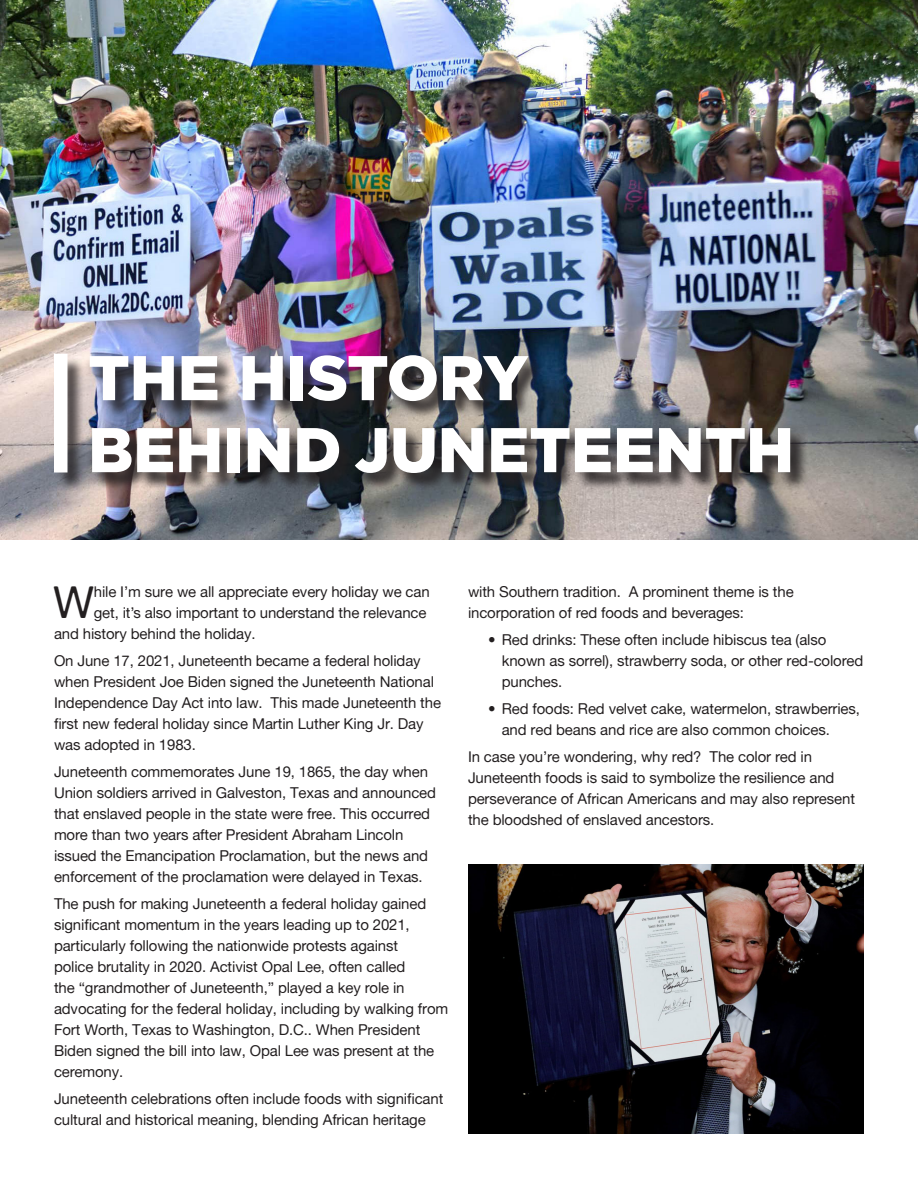
<style>
.page{position:relative;width:918px;height:1188px;background:#fff}
.page>*{position:absolute;margin:0;border:0;box-sizing:border-box;transform-origin:0 0}
.t1{font:900 63px "Gotham";color:#fff}
.Body{font:44.4px "Alte Haas Grotesk";color:#231f20}
.Body-2{font:15px/21px "Alte Haas Grotesk";letter-spacing:-.01em;color:#231f20}
</style>
<div class="page">
<img style="left:0;top:0;width:918px;height:540px">
<div style="left:56px;top:356px;width:753px;height:136px;background:#231f20;opacity:.75"></div>
<div style="left:83px;top:349px;width:724px;height:141px;background:#231f20;opacity:.56"></div>
<div style="left:54px;top:354px;width:14px;height:118px;background:#fff"></div>
<img style="left:468px;top:864px;width:396px;height:270px">
<h1 class="t1" style="left:88px;top:334px;width:442px">THE HISTORY</h1>
<h1 class="t1" style="left:88px;top:406px;width:707px">BEHIND JUNETEENTH</h1>
<p class="Body" style="left:53px;top:576px;width:43px">W</p>
<p class="Body-2" style="left:94px;top:581px;width:337px">hile I’m sure we all appreciate every holiday we can</p>
<p class="Body-2" style="left:94px;top:602px;width:334px">get, it’s also important to understand the relevance</p>
<p class="Body-2" style="left:54px;top:623px;width:203px">and history behind the holiday.</p>
<p class="Body-2" style="left:54px;top:650px;width:389px">On June 17, 2021, Juneteenth became a federal holiday when President Joe Biden signed the Juneteenth National Independence Day Act into law. This made Juneteenth the first new federal holiday since Martin Luther King Jr. Day was adopted in 1983.</p>
<p class="Body-2" style="left:54px;top:761px;width:384px">Juneteenth commemorates June 19, 1865, the day when Union soldiers arrived in Galveston, Texas and announced that enslaved people in the state were free. This occurred more than two years after President Abraham Lincoln issued the Emancipation Proclamation, but the news and enforcement of the proclamation were delayed in Texas.</p>
<p class="Body-2" style="left:54px;top:893px;width:396px">The push for making Juneteenth a federal holiday gained significant momentum in the years leading up to 2021, particularly following the nationwide protests against<br>police brutality in 2020. Activist Opal Lee, often called<br>the “grandmother of Juneteenth,” played a key role in advocating for the federal holiday, including by walking from Fort Worth, Texas to Washington, D.C.. When President Biden signed the bill into law, Opal Lee was present at the ceremony.</p>
<p class="Body-2" style="left:54px;top:1088px;width:391px">Juneteenth celebrations often include foods with significant cultural and historical meaning, blending African heritage</p>
<p class="Body-2" style="left:468px;top:581px;width:327px">with Southern tradition. A prominent theme is the incorporation of red foods and beverages:</p>
<p class="Body-2" style="left:502px;top:629px;width:363px;text-indent:-14px">• Red drinks: These often include hibiscus tea (also known as sorrel), strawberry soda, or other red-colored punches.</p>
<p class="Body-2" style="left:502px;top:698px;width:360px;text-indent:-14px">• Red foods: Red velvet cake, watermelon, strawberries, and red beans and rice are also common choices.</p>
<p class="Body-2" style="left:468px;top:746px;width:389px">In case you’re wondering, why red? The color red in Juneteenth foods is said to symbolize the resilience and perseverance of African Americans and may also represent the bloodshed of enslaved ancestors.</p>
</div>
